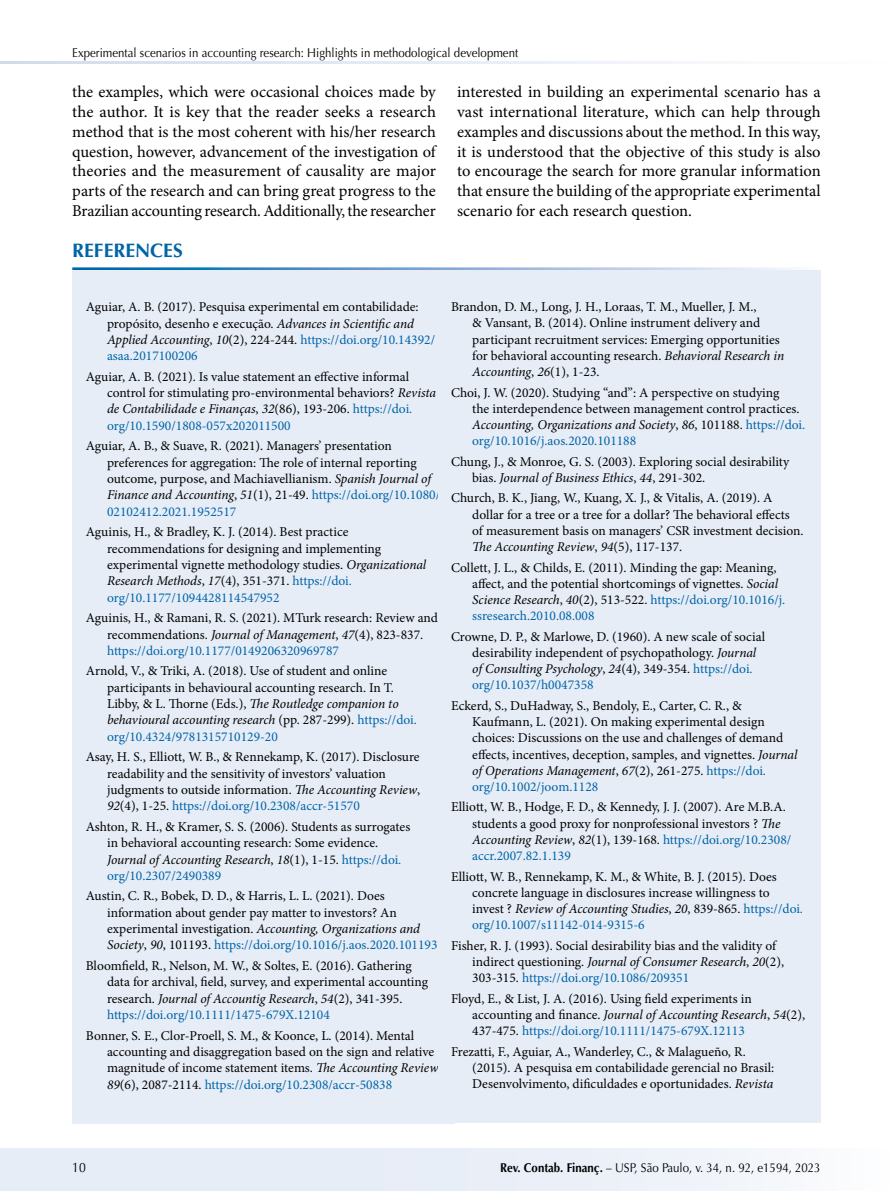
<style>
.page{position:relative;width:893px;height:1191px;background:#fff}
.page>*{position:absolute;margin:0;border:0;box-sizing:border-box;transform-origin:0 0}
.t1{font:700 19.5px "Optima LT Std";color:#0064a7}
.t2{font:16.5px/19.8px "Minion Pro";letter-spacing:-.005em;color:#000;text-align:justify}
.t3{font:13.5px/16.4px "Minion Pro";color:#000}
.t4{font:13.5px "Optima LT Std";color:#000;scale:.9 1}
.t5{font:12.75px "Optima LT Std";color:#000;scale:.9 1}
.s1{font-style:italic}
.s2{color:#0064a7}
.s3{font-weight:700}
</style>
<div class="page">
<div style="left:0;top:1148px;width:893px;height:43px;background:#e7edf7"></div>
<hr style="left:0;top:61px;width:893px;height:3px;background:#cfdbee">
<div style="left:73px;top:270px;width:382px;height:125px;background:#e7edf7"></div>
<div style="left:73px;top:339px;width:382px;height:126px;background:#e7edf7"></div>
<div style="left:73px;top:409px;width:382px;height:142px;background:#e7edf7"></div>
<div style="left:73px;top:495px;width:382px;height:141px;background:#e7edf7"></div>
<div style="left:73px;top:634px;width:382px;height:142px;background:#e7edf7"></div>
<div style="left:73px;top:720px;width:382px;height:125px;background:#e7edf7"></div>
<div style="left:73px;top:789px;width:382px;height:126px;background:#e7edf7"></div>
<div style="left:73px;top:859px;width:382px;height:125px;background:#e7edf7"></div>
<div style="left:73px;top:928px;width:382px;height:126px;background:#e7edf7"></div>
<div style="left:73px;top:998px;width:382px;height:125px;background:#e7edf7"></div>
<div style="left:438px;top:270px;width:382px;height:141px;background:#e7edf7"></div>
<div style="left:438px;top:355px;width:382px;height:125px;background:#e7edf7"></div>
<div style="left:438px;top:461px;width:382px;height:125px;background:#e7edf7"></div>
<div style="left:438px;top:530px;width:382px;height:125px;background:#e7edf7"></div>
<div style="left:438px;top:599px;width:382px;height:125px;background:#e7edf7"></div>
<div style="left:438px;top:668px;width:382px;height:158px;background:#e7edf7"></div>
<div style="left:438px;top:770px;width:382px;height:125px;background:#e7edf7"></div>
<div style="left:438px;top:839px;width:382px;height:125px;background:#e7edf7"></div>
<div style="left:438px;top:961px;width:382px;height:109px;background:#e7edf7"></div>
<div style="left:438px;top:1014px;width:382px;height:109px;background:#e7edf7"></div>
<p class="t5" style="left:72px;top:45px;width:497px">Experimental scenarios in accounting research: Highlights in methodological development</p>
<p class="t2" style="left:72px;top:82px;width:365px">the examples, which were occasional choices made by the author. It is key that the reader seeks a research method that is the most coherent with his/her research question, however, advancement of the investigation of theories and the measurement of causality are major parts of the research and can bring great progress to the Brazilian accounting research. Additionally, the researcher</p>
<p class="t2" style="left:457px;top:82px;width:365px">interested in building an experimental scenario has a vast international literature, which can help through examples and discussions about the method. In this way, it is understood that the objective of this study is also to encourage the search for more granular information that ensure the building of the appropriate experimental scenario for each research question.</p>
<h1 class="t1" style="left:72px;top:239px;width:112px">REFERENCES</h1>
<p class="t3" style="left:107px;top:299px;width:330px;text-indent:-21px">Aguiar, A. B. (2017). Pesquisa experimental em contabilidade: propósito, desenho e execução. <span class="s1">Advances in Scientific and Applied Accounting</span>, <span class="s1">10</span>(2), 224-244. <span class="s2">https://doi.org/10.14392/ asaa.2017100206</span></p>
<p class="t3" style="left:107px;top:368px;width:331px;text-indent:-21px">Aguiar, A. B. (2021). Is value statement an effective informal control for stimulating pro-environmental behaviors? <span class="s1">Revista de Contabilidade e Finanças</span>, <span class="s1">32</span>(86), 193-206. <span class="s2">https://doi. org/10.1590/1808-057x202011500</span></p>
<p class="t3" style="left:107px;top:438px;width:335px;text-indent:-21px">Aguiar, A. B., &amp; Suave, R. (2021). Managers’ presentation preferences for aggregation: The role of internal reporting outcome, purpose, and Machiavellianism. <span class="s1">Spanish Journal of Finance and Accounting</span>, <span class="s1">51</span>(1), 21-49. <span class="s2">https://doi.org/10.1080/ 02102412.2021.1952517</span></p>
<p class="t3" style="left:107px;top:524px;width:321px;text-indent:-21px">Aguinis, H., &amp; Bradley, K. J. (2014). Best practice recommendations for designing and implementing experimental vignette methodology studies. <span class="s1">Organizational Research Methods</span>, <span class="s1">17</span>(4), 351-371. <span class="s2">https://doi. org/10.1177/1094428114547952</span></p>
<p class="t3" style="left:107px;top:610px;width:332px;text-indent:-21px">Aguinis, H., &amp; Ramani, R. S. (2021). MTurk research: Review and recommendations. <span class="s1">Journal of Management</span>, <span class="s1">47</span>(4), 823-837. <span class="s2">https://doi.org/10.1177/0149206320969787</span></p>
<p class="t3" style="left:107px;top:663px;width:311px;text-indent:-21px">Arnold, V., &amp; Triki, A. (2018). Use of student and online participants in behavioural accounting research. In T.<br>Libby, &amp; L. Thorne (Eds.), <span class="s1">The Routledge companion to behavioural accounting research</span> (pp. 287-299). <span class="s2">https://doi. org/10.4324/9781315710129-20</span></p>
<p class="t3" style="left:107px;top:749px;width:315px;text-indent:-21px">Asay, H. S., Elliott, W. B., &amp; Rennekamp, K. (2017). Disclosure readability and the sensitivity of investors’ valuation judgments to outside information. <span class="s1">The Accounting Review</span>, <span class="s1">92</span>(4), 1-25. <span class="s2">https://doi.org/10.2308/accr-51570</span></p>
<p class="t3" style="left:107px;top:818px;width:305px;text-indent:-21px">Ashton, R. H., &amp; Kramer, S. S. (2006). Students as surrogates in behavioral accounting research: Some evidence.<br><span class="s1">Journal of Accounting Research</span>, <span class="s1">18</span>(1), 1-15. <span class="s2">https://doi. org/10.2307/2490389</span></p>
<p class="t3" style="left:107px;top:888px;width:332px;text-indent:-21px">Austin, C. R., Bobek, D. D., &amp; Harris, L. L. (2021). Does information about gender pay matter to investors? An experimental investigation. <span class="s1">Accounting, Organizations and Society</span>, <span class="s1">90</span>, 101193. <span class="s2">https://doi.org/10.1016/j.aos.2020.101193</span></p>
<p class="t3" style="left:107px;top:957px;width:323px;text-indent:-21px">Bloomfield, R., Nelson, M. W., &amp; Soltes, E. (2016). Gathering data for archival, field, survey, and experimental accounting research. <span class="s1">Journal of Accountig Research</span>, <span class="s1">54</span>(2), 341-395. <span class="s2">https://doi.org/10.1111/1475-679X.12104</span></p>
<p class="t3" style="left:107px;top:1027px;width:336px;text-indent:-21px">Bonner, S. E., Clor-Proell, S. M., &amp; Koonce, L. (2014). Mental accounting and disaggregation based on the sign and relative magnitude of income statement items. <span class="s1">The Accounting Review</span>, <span class="s1">89</span>(6), 2087-2114. <span class="s2">https://doi.org/10.2308/accr-50838</span></p>
<p class="t3" style="left:472px;top:299px;width:314px;text-indent:-21px">Brandon, D. M., Long, J. H., Loraas, T. M., Mueller, J. M.,<br>&amp; Vansant, B. (2014). Online instrument delivery and participant recruitment services: Emerging opportunities for behavioral accounting research. <span class="s1">Behavioral Research in Accounting</span>, <span class="s1">26</span>(1), 1-23.</p>
<p class="t3" style="left:472px;top:384px;width:334px;text-indent:-21px">Choi, J. W. (2020). Studying “and”: A perspective on studying<br>the interdependence between management control practices.<br><span class="s1">Accounting, Organizations and Society</span>, <span class="s1">86</span>, 101188. <span class="s2">https://doi. org/10.1016/j.aos.2020.101188</span></p>
<p class="t3" style="left:472px;top:453px;width:318px;text-indent:-21px">Chung, J., &amp; Monroe, G. S. (2003). Exploring social desirability bias. <span class="s1">Journal of Business Ethics</span>, <span class="s1">44</span>, 291-302.</p>
<p class="t3" style="left:472px;top:490px;width:333px;text-indent:-21px">Church, B. K., Jiang, W., Kuang, X. J., &amp; Vitalis, A. (2019). A dollar for a tree or a tree for a dollar? The behavioral effects of measurement basis on managers’ CSR investment decision.<br><span class="s1">The Accounting Review</span>, <span class="s1">94</span>(5), 117-137.</p>
<p class="t3" style="left:472px;top:559px;width:314px;text-indent:-21px">Collett, J. L., &amp; Childs, E. (2011). Minding the gap: Meaning, affect, and the potential shortcomings of vignettes. <span class="s1">Social Science Research</span>, <span class="s1">40</span>(2), 513-522. <span class="s2">https://doi.org/10.1016/j. ssresearch.2010.08.008</span></p>
<p class="t3" style="left:472px;top:628px;width:294px;text-indent:-21px">Crowne, D. P., &amp; Marlowe, D. (1960). A new scale of social desirability independent of psychopathology. <span class="s1">Journal of Consulting Psychology</span>, <span class="s1">24</span>(4), 349-354. <span class="s2">https://doi. org/10.1037/h0047358</span></p>
<p class="t3" style="left:472px;top:697px;width:327px;text-indent:-21px">Eckerd, S., DuHadway, S., Bendoly, E., Carter, C. R., &amp; Kaufmann, L. (2021). On making experimental design choices: Discussions on the use and challenges of demand effects, incentives, deception, samples, and vignettes. <span class="s1">Journal of Operations Management</span>, <span class="s1">67</span>(2), 261-275. <span class="s2">https://doi. org/10.1002/joom.1128</span></p>
<p class="t3" style="left:472px;top:799px;width:321px;text-indent:-21px">Elliott, W. B., Hodge, F. D., &amp; Kennedy, J. J. (2007). Are M.B.A. students a good proxy for nonprofessional investors ? <span class="s1">The Accounting Review</span>, <span class="s1">82</span>(1), 139-168. <span class="s2">https://doi.org/10.2308/ accr.2007.82.1.139</span></p>
<p class="t3" style="left:472px;top:868px;width:332px;text-indent:-21px">Elliott, W. B., Rennekamp, K. M., &amp; White, B. J. (2015). Does concrete language in disclosures increase willingness to invest ? <span class="s1">Review of Accounting Studies</span>, <span class="s1">20</span>, 839-865. <span class="s2">https://doi. org/10.1007/s11142-014-9315-6</span></p>
<p class="t3" style="left:472px;top:937px;width:313px;text-indent:-21px">Fisher, R. J. (1993). Social desirability bias and the validity of indirect questioning. <span class="s1">Journal of Consumer Research</span>, <span class="s1">20</span>(2),<br>303-315. <span class="s2">https://doi.org/10.1086/209351</span></p>
<p class="t3" style="left:472px;top:990px;width:334px;text-indent:-21px">Floyd, E., &amp; List, J. A. (2016). Using field experiments in accounting and finance. <span class="s1">Journal of Accounting Research</span>, <span class="s1">54</span>(2),<br>437-475. <span class="s2">https://doi.org/10.1111/1475-679X.12113</span></p>
<p class="t3" style="left:472px;top:1043px;width:304px;text-indent:-21px">Frezatti, F., Aguiar, A., Wanderley, C., &amp; Malagueño, R. (2015). A pesquisa em contabilidade gerencial no Brasil:<br>Desenvolvimento, dificuldades e oportunidades. <span class="s1">Revista</span></p>
<p class="t4" style="left:72px;top:1160px;width:17px">10</p>
<p class="t5" style="left:500px;top:1160px;width:358px"><span class="s3">Rev. Contab. Finanç.</span> – USP, São Paulo, v. 34, n. 92, e1594, 2023</p>
</div>
